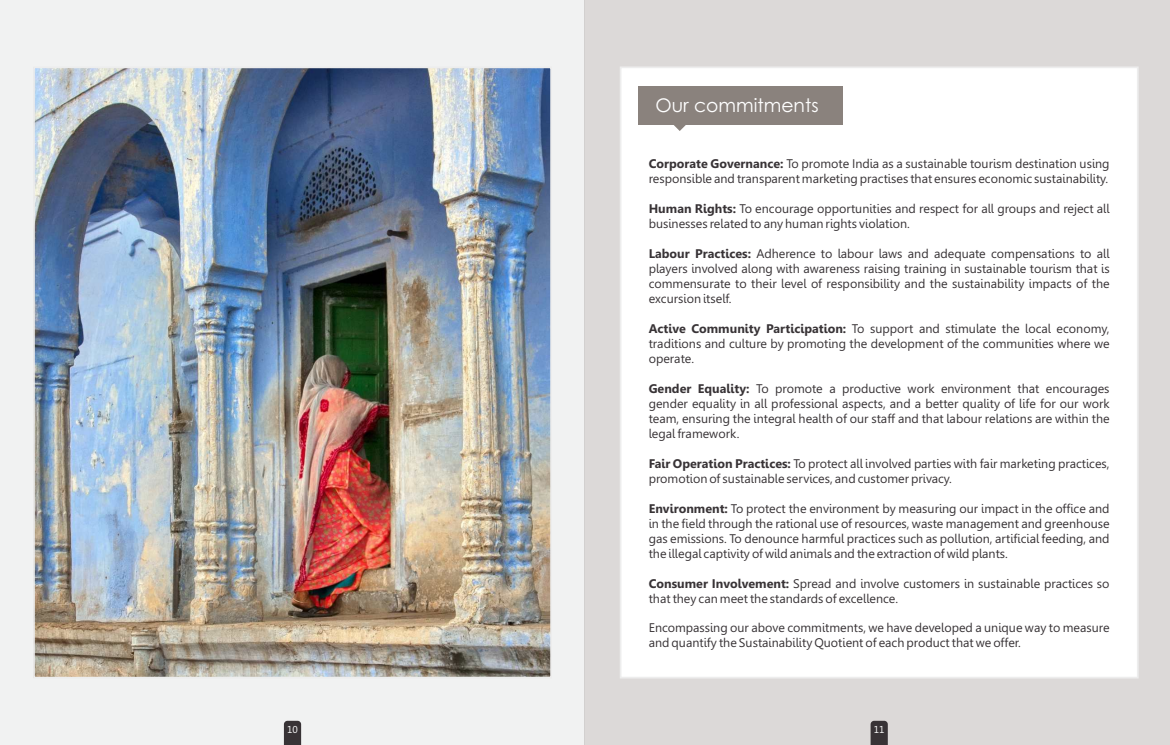
<style>
.page{position:relative;width:1170px;height:745px;background:#fff}
.page>*{position:absolute;margin:0;border:0;box-sizing:border-box;transform-origin:0 0}
.t1{font:18.75px "Century Gothic";color:#fff}
.t2{font:12.5px/15px "Leelawadee";color:#383336}
.t3{font:10px "Leelawadee";color:#fff}
.s1{font-weight:700}
</style>
<div class="page">
<div style="left:0;top:0;width:584px;height:744px;background:#f1f2f2"></div>
<div style="left:584px;top:0;width:585px;height:744px;background:#dcd9d8"></div>
<div style="left:620px;top:66px;width:519px;height:613px;background:#fff"></div>
<div style="left:638px;top:86px;width:204px;height:39px;background:#8a827d"></div>
<svg style="left:673px;top:125px;width:13px;height:6px"></svg>
<img style="left:36px;top:69px;width:513px;height:606px">
<div style="left:33px;top:66px;width:519px;height:612px;border:2px solid #ededed"></div>
<svg style="left:284px;top:720px;width:17px;height:24px"></svg>
<svg style="left:870px;top:720px;width:17px;height:24px"></svg>
<h1 class="t1" style="left:655px;top:98px;width:165px">Our commitments</h1>
<p class="t2" style="left:648px;top:156px;width:462px"><span class="s1">Corporate Governance:</span> To promote India as a sustainable tourism destination using responsible and transparent marketing practises that ensures economic sustainability.</p>
<p class="t2" style="left:648px;top:201px;width:462px"><span class="s1">Human Rights:</span> To encourage opportunities and respect for all groups and reject all businesses related to any human rights violation.</p>
<p class="t2" style="left:648px;top:246px;width:462px;text-align:justify"><span class="s1">Labour Practices:</span> Adherence to labour laws and adequate compensations to all players involved along with awareness raising training in sustainable tourism that is commensurate to their level of responsibility and the sustainability impacts of the excursion itself.</p>
<p class="t2" style="left:648px;top:321px;width:462px;text-align:justify"><span class="s1">Active Community Participation:</span> To support and stimulate the local economy, traditions and culture by promoting the development of the communities where we operate.</p>
<p class="t2" style="left:648px;top:381px;width:462px;text-align:justify"><span class="s1">Gender Equality:</span> To promote a productive work environment that encourages gender equality in all professional aspects, and a better quality of life for our work team, ensuring the integral health of our staff and that labour relations are within the legal framework.</p>
<p class="t2" style="left:648px;top:455px;width:462px"><span class="s1">Fair Operation Practices:</span> To protect all involved parties with fair marketing practices, promotion of sustainable services, and customer privacy.</p>
<p class="t2" style="left:648px;top:500px;width:462px;text-align:justify"><span class="s1">Environment:</span> To protect the environment by measuring our impact in the office and in the field through the rational use of resources, waste management and greenhouse gas emissions. To denounce harmful practices such as pollution, artificial feeding, and the illegal captivity of wild animals and the extraction of wild plants.</p>
<p class="t2" style="left:648px;top:575px;width:462px"><span class="s1">Consumer Involvement:</span> Spread and involve customers in sustainable practices so that they can meet the standards of excellence.</p>
<p class="t2" style="left:648px;top:620px;width:462px">Encompassing our above commitments, we have developed a unique way to measure and quantify the Sustainability Quotient of each product that we offer.</p>
<p class="t3" style="left:287px;top:723px;width:12px">10</p>
<p class="t3" style="left:873px;top:723px;width:12px">11</p>
</div>
